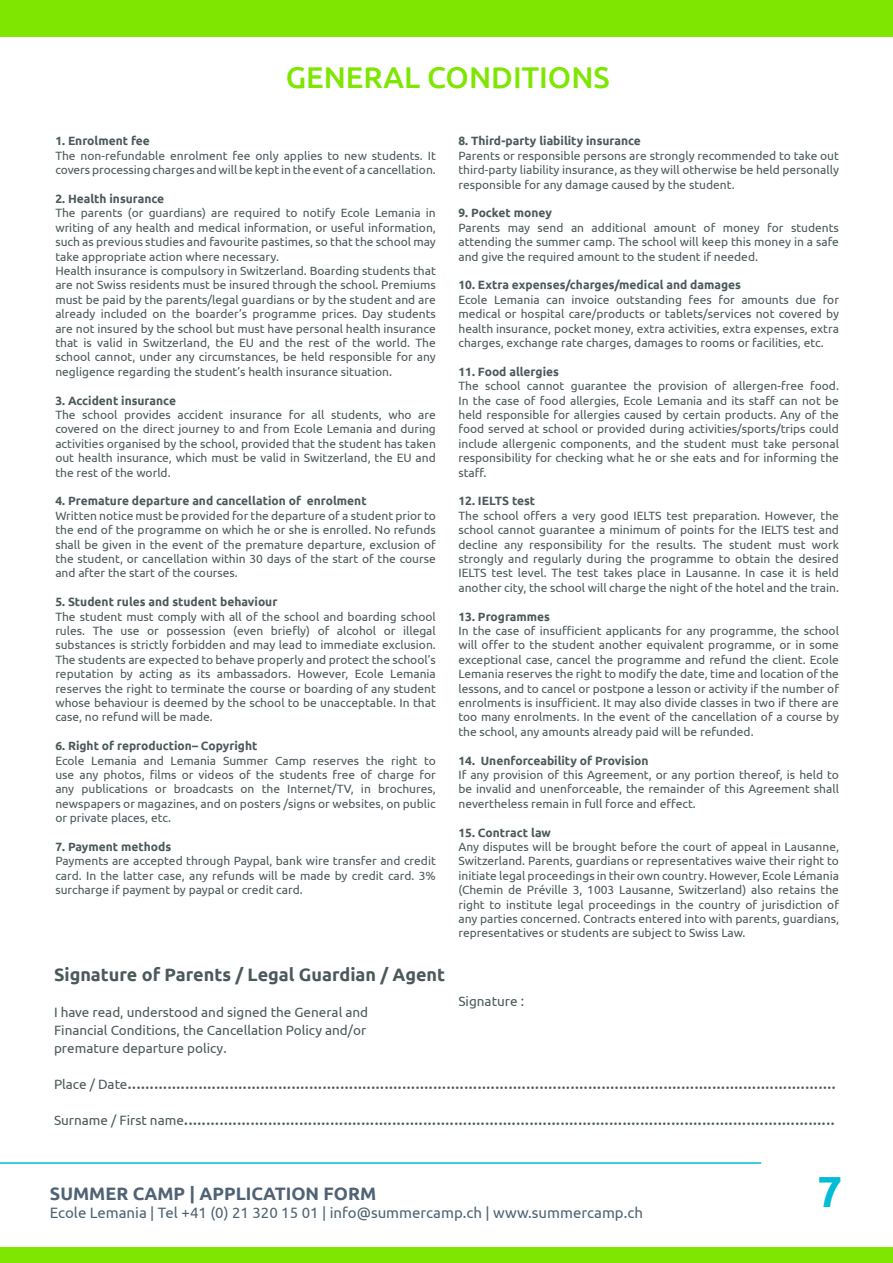
<style>
.page{position:relative;width:893px;height:1263px;background:#fff}
.page>*{position:absolute;margin:0;border:0;box-sizing:border-box;transform-origin:0 0}
.t1{font:700 43.5px "Ubuntu";color:#00bcd5}
.t2{font:500 30px "Ubuntu";color:#7ee600}
.t3{font:18px/36px "Ubuntu";color:#4c595b}
.t4{font:700 18px "Ubuntu";color:#4c595b}
.t5{font:700 18px "Ubuntu";color:#4f6374}
.t6{font:15px "Ubuntu";color:#4f6374}
.t7{font:13.5px/18px "Ubuntu";color:#4c595b}
.t8{font:12px/14.4px "Ubuntu";color:#4c595b;text-align:justify}
.t9{font:700 12px "Ubuntu";color:#4c595b}
.s1{font-size:13.5px}
</style>
<div class="page">
<div style="left:0;top:1247px;width:893px;height:16px;background:#7ee600"></div>
<div style="left:0;top:0;width:893px;height:37px;background:#7ee600"></div>
<hr style="left:0;top:1162px;width:761px;height:2px;background:#00bcd5">
<h2 class="t2" style="left:286px;top:58px;width:326px">GENERAL CONDITIONS</h2>
<p class="t9" style="left:55px;top:134px;width:96px">1. Enrolment fee</p>
<p class="t8" style="left:55px;top:148px;width:382px">The non-refundable enrolment fee only applies to new students. It covers processing charges and will be kept in the event of a cancellation.</p>
<p class="t9" style="left:55px;top:191px;width:110px">2. Health insurance</p>
<p class="t8" style="left:55px;top:205px;width:382px;text-align:left">The parents (or guardians) are required to notify Ecole Lemania in writing of any health and medical information, or useful information, such as previous studies and favourite pastimes, so that the school may take appropriate action where necessary.<br>Health insurance is compulsory in Switzerland. Boarding students that are not Swiss residents must be insured through the school. Premiums must be paid by the parents/legal guardians or by the student and are already included on the boarder’s programme prices. Day students are not insured by the school but must have personal health insurance that is valid in Switzerland, the EU and the rest of the world. The school cannot, under any circumstances, be held responsible for any negligence regarding the student’s health insurance situation.</p>
<p class="t9" style="left:55px;top:393px;width:122px">3. Accident insurance</p>
<p class="t8" style="left:55px;top:407px;width:382px">The school provides accident insurance for all students, who are covered on the direct journey to and from Ecole Lemania and during activities organised by the school, provided that the student has taken out health insurance, which must be valid in Switzerland, the EU and the rest of the world.</p>
<p class="t9" style="left:55px;top:494px;width:313px">4. Premature departure and cancellation of enrolment</p>
<p class="t8" style="left:55px;top:508px;width:382px">Written notice must be provided for the departure of a student prior to the end of the programme on which he or she is enrolled. No refunds shall be given in the event of the premature departure, exclusion of the student, or cancellation within 30 days of the start of the course and after the start of the courses.</p>
<p class="t9" style="left:55px;top:595px;width:224px">5. Student rules and student behaviour</p>
<p class="t8" style="left:55px;top:609px;width:382px">The student must comply with all of the school and boarding school rules. The use or possession (even briefly) of alcohol or illegal substances is strictly forbidden and may lead to immediate exclusion.<br>The students are expected to behave properly and protect the school’s reputation by acting as its ambassadors. However, Ecole Lemania reserves the right to terminate the course or boarding of any student whose behaviour is deemed by the school to be unacceptable. In that case, no refund will be made.</p>
<p class="t9" style="left:55px;top:739px;width:204px">6. Right of reproduction– Copyright</p>
<p class="t8" style="left:55px;top:753px;width:382px">Ecole Lemania and Lemania Summer Camp reserves the right to use any photos, films or videos of the students free of charge for any publications or broadcasts on the Internet/TV, in brochures, newspapers or magazines, and on posters /signs or websites, on public or private places, etc.</p>
<p class="t9" style="left:55px;top:839px;width:117px">7. Payment methods</p>
<p class="t8" style="left:55px;top:853px;width:382px">Payments are accepted through Paypal, bank wire transfer and credit card. In the latter case, any refunds will be made by credit card. 3% surcharge if payment by paypal or credit card.</p>
<p class="t9" style="left:458px;top:134px;width:184px">8. Third-party liability insurance</p>
<p class="t8" style="left:458px;top:148px;width:382px">Parents or responsible persons are strongly recommended to take out third-party liability insurance, as they will otherwise be held personally responsible for any damage caused by the student.</p>
<p class="t9" style="left:458px;top:206px;width:95px">9. Pocket money</p>
<p class="t8" style="left:458px;top:220px;width:382px">Parents may send an additional amount of money for students attending the summer camp. The school will keep this money in a safe and give the required amount to the student if needed.</p>
<p class="t9" style="left:458px;top:278px;width:284px">10. Extra expenses/charges/medical and damages</p>
<p class="t8" style="left:458px;top:292px;width:382px">Ecole Lemania can invoice outstanding fees for amounts due for medical or hospital care/products or tablets/services not covered by health insurance, pocket money, extra activities, extra expenses, extra charges, exchange rate charges, damages to rooms or facilities, etc.</p>
<p class="t9" style="left:458px;top:364px;width:102px">11. Food allergies</p>
<p class="t8" style="left:458px;top:378px;width:382px">The school cannot guarantee the provision of allergen-free food.<br>In the case of food allergies, Ecole Lemania and its staff can not be held responsible for allergies caused by certain products. Any of the food served at school or provided during activities/sports/trips could include allergenic components, and the student must take personal responsibility for checking what he or she eats and for informing the staff.</p>
<p class="t9" style="left:458px;top:494px;width:78px">12. IELTS test</p>
<p class="t8" style="left:458px;top:508px;width:382px">The school offers a very good IELTS test preparation. However, the school cannot guarantee a minimum of points for the IELTS test and decline any responsibility for the results. The student must work strongly and regularly during the programme to obtain the desired IELTS test level. The test takes place in Lausanne. In case it is held another city, the school will charge the night of the hotel and the train.</p>
<p class="t9" style="left:458px;top:609px;width:93px">13. Programmes</p>
<p class="t8" style="left:458px;top:623px;width:382px">In the case of insufficient applicants for any programme, the school will offer to the student another equivalent programme, or in some exceptional case, cancel the programme and refund the client. Ecole Lemania reserves the right to modify the date, time and location of the lessons, and to cancel or postpone a lesson or activity if the number of enrolments is insufficient. It may also divide classes in two if there are too many enrolments. In the event of the cancellation of a course by the school, any amounts already paid will be refunded.</p>
<p class="t9" style="left:458px;top:753px;width:192px">14. Unenforceability of Provision</p>
<p class="t8" style="left:458px;top:767px;width:382px">If any provision of this Agreement, or any portion thereof, is held to be invalid and unenforceable, the remainder of this Agreement shall nevertheless remain in full force and effect.</p>
<p class="t9" style="left:458px;top:825px;width:94px">15. Contract law</p>
<p class="t8" style="left:458px;top:839px;width:382px">Any disputes will be brought before the court of appeal in Lausanne, Switzerland. Parents, guardians or representatives waive their right to initiate legal proceedings in their own country. However, Ecole Lémania (Chemin de Préville 3, 1003 Lausanne, Switzerland) also retains the right to institute legal proceedings in the country of jurisdiction of any parties concerned. Contracts entered into with parents, guardians, representatives or students are subject to Swiss Law.</p>
<h3 class="t4" style="left:54px;top:964px;width:393px">Signature of Parents / Legal Guardian / Agent</h3>
<p class="t7" style="left:54px;top:1003px;width:316px">I have read, understood and signed the General and<br>Financial Conditions, the Cancellation Policy and/or premature departure policy.</p>
<p class="t3" style="left:54px;top:1064px;width:783px"><span class="s1">Place / Date</span>................................................................................................................................................................<br><span class="s1">Surname / First name</span>...................................................................................................................................................</p>
<p class="t7" style="left:458px;top:991px;width:67px">Signature :</p>
<h3 class="t5" style="left:50px;top:1182px;width:328px">SUMMER CAMP | APPLICATION FORM</h3>
<p class="t6" style="left:50px;top:1203px;width:594px">Ecole Lemania | Tel +41 (0) 21 320 15 01 | info@summercamp.ch | www.summercamp.ch</p>
<h1 class="t1" style="left:817px;top:1165px;width:26px">7</h1>
</div>
